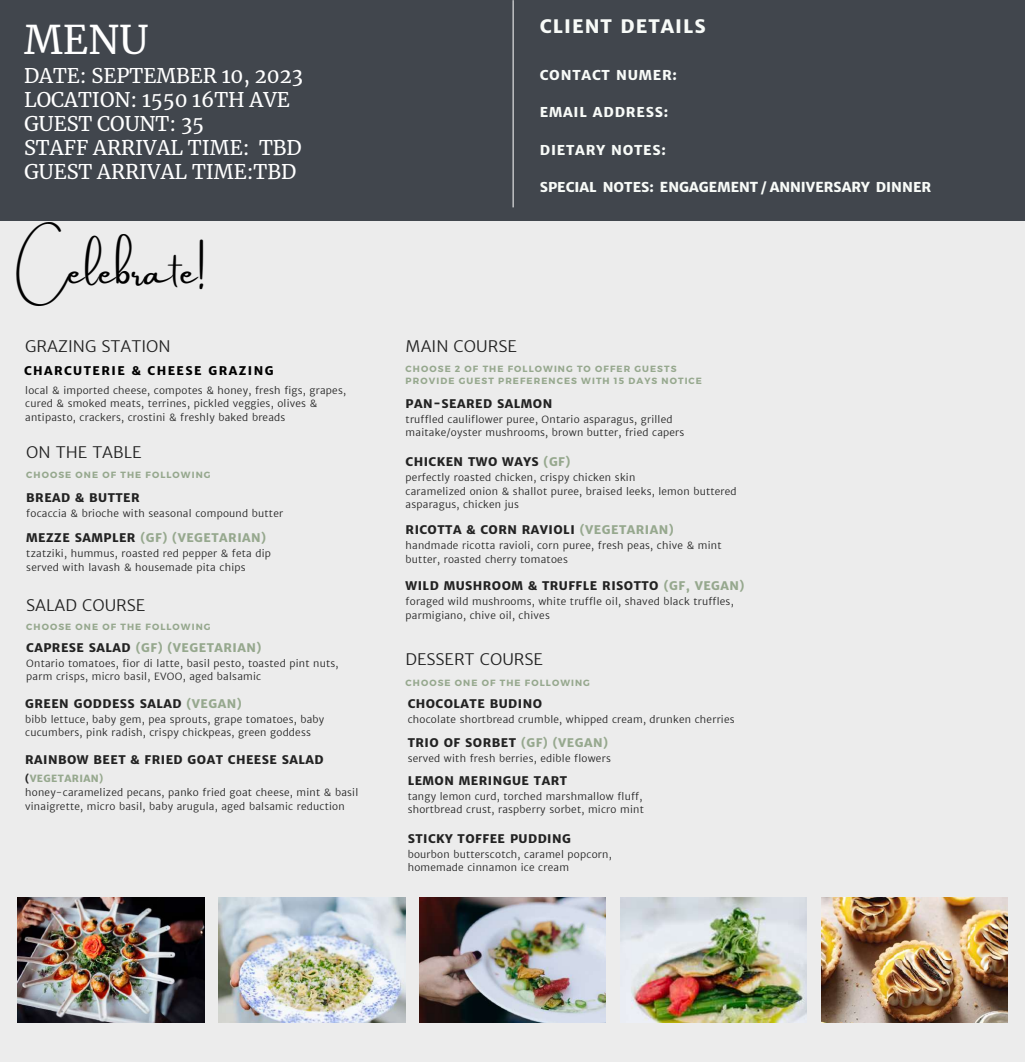
<style>
.page{position:relative;width:1025px;height:1062px;background:#fff}
.page>*{position:absolute;margin:0;border:0;box-sizing:border-box;transform-origin:0 0}
.t1{font:39px "Merriweather";color:#fff}
.t2{font:38px "Amsterdam Two";letter-spacing:.03em;color:#000}
.t3{font:20px/24px "Merriweather";color:#fff}
.t4{font:800 18.7px "Merriweather Sans";letter-spacing:.06em;color:#f8fbf8}
.t5{font:300 16px "Merriweather Sans";color:#222}
.t6{font:800 13.6px "Merriweather Sans";color:#f8fbf8}
.t7{font:800 13.6px "Merriweather Sans";letter-spacing:.06em;color:#f8fbf8}
.t8{font:800 12px "Merriweather Sans";letter-spacing:.04em;color:#222}
.t9{font:800 12px "Merriweather Sans";letter-spacing:.04em;color:#96a88e}
.t10{font:800 12px "Merriweather Sans";letter-spacing:.12em;color:#000}
.t11{font:300 10px/13.5px "Merriweather Sans";letter-spacing:.025em;color:#222}
.t12{font:800 10px "Merriweather Sans";letter-spacing:.04em;color:#96a88e}
.t13{font:700 9px/12px "Montserrat";letter-spacing:.12em;color:#96a88e}
.s1{color:#222}
.s2{color:#96a88e}
</style>
<div class="page">
<div style="left:0;top:0;width:1024px;height:1061px;background:#ececec"></div>
<div style="left:0;top:0;width:1024px;height:220px;background:#41464d"></div>
<hr style="left:513px;top:0;width:1px;height:207px;background:#fff">
<img style="left:419px;top:897px;width:186px;height:125px">
<img style="left:219px;top:897px;width:186px;height:125px">
<img style="left:18px;top:897px;width:186px;height:125px">
<img style="left:620px;top:897px;width:186px;height:125px">
<img style="left:821px;top:897px;width:186px;height:125px">
<h1 class="t1" style="left:24px;top:16px;width:126px">MENU</h1>
<h3 class="t3" style="left:24px;top:63px;width:280px">DATE: SEPTEMBER 10, 2023<br>LOCATION: 1550 16TH AVE<br>GUEST COUNT: 35<br>STAFF ARRIVAL TIME: TBD<br>GUEST ARRIVAL TIME:TBD</h3>
<h2 class="t2" style="left:24px;top:250px;width:183px">Celebrate!</h2>
<h3 class="t5" style="left:25px;top:336px;width:147px">GRAZING STATION</h3>
<p class="t10" style="left:24px;top:363px;width:251px">CHARCUTERIE &amp; CHEESE GRAZING</p>
<p class="t11" style="left:25px;top:383px;width:322px">local &amp; imported cheese, compotes &amp; honey, fresh figs, grapes, cured &amp; smoked meats, terrines, pickled veggies, olives &amp; antipasto, crackers, crostini &amp; freshly baked breads</p>
<h3 class="t5" style="left:26px;top:442px;width:117px">ON THE TABLE</h3>
<p class="t13" style="left:26px;top:468px;width:186px">CHOOSE ONE OF THE FOLLOWING</p>
<p class="t8" style="left:26px;top:490px;width:115px">BREAD &amp; BUTTER</p>
<p class="t11" style="left:26px;top:507px;width:258px">focaccia &amp; brioche with seasonal compound butter</p>
<p class="t9" style="left:26px;top:530px;width:241px"><span class="s1">MEZZE SAMPLER</span> (GF) (VEGETARIAN)</p>
<p class="t11" style="left:26px;top:546px;width:246px">tzatziki, hummus, roasted red pepper &amp; feta dip served with lavash &amp; housemade pita chips</p>
<h3 class="t5" style="left:26px;top:595px;width:120px">SALAD COURSE</h3>
<p class="t13" style="left:26px;top:620px;width:186px">CHOOSE ONE OF THE FOLLOWING</p>
<p class="t11" style="left:26px;top:656px;width:314px">Ontario tomatoes, fior di latte, basil pesto, toasted pint nuts, parm crisps, micro basil, EVOO, aged balsamic</p>
<p class="t9" style="left:26px;top:640px;width:237px"><span class="s1">CAPRESE SALAD</span> (GF) (VEGETARIAN)</p>
<p class="t8" style="left:25px;top:696px;width:218px">GREEN GODDESS SALAD <span class="s2">(VEGAN)</span></p>
<p class="t11" style="left:25px;top:712px;width:300px">bibb lettuce, baby gem, pea sprouts, grape tomatoes, baby cucumbers, pink radish, crispy chickpeas, green goddess</p>
<p class="t8" style="left:25px;top:752px;width:300px">RAINBOW BEET &amp; FRIED GOAT CHEESE SALAD</p>
<p class="t12" style="left:25px;top:772px;width:80px"><span class="s1">(</span>VEGETARIAN)</p>
<p class="t11" style="left:25px;top:785px;width:335px">honey-caramelized pecans, panko fried goat cheese, mint &amp; basil vinaigrette, micro basil, baby arugula, aged balsamic reduction</p>
<h3 class="t4" style="left:540px;top:15px;width:167px">CLIENT DETAILS</h3>
<h3 class="t7" style="left:540px;top:66px;width:139px">CONTACT NUMER:</h3>
<h3 class="t7" style="left:540px;top:104px;width:130px">EMAIL ADDRESS:</h3>
<h3 class="t7" style="left:540px;top:141px;width:128px">DIETARY NOTES:</h3>
<h3 class="t6" style="left:540px;top:179px;width:393px">SPECIAL NOTES: ENGAGEMENT / ANNIVERSARY DINNER</h3>
<h3 class="t5" style="left:405px;top:336px;width:113px">MAIN COURSE</h3>
<p class="t13" style="left:405px;top:363px;width:298px">CHOOSE 2 OF THE FOLLOWING TO OFFER GUESTS<br>PROVIDE GUEST PREFERENCES WITH 15 DAYS NOTICE</p>
<p class="t11" style="left:405px;top:412px;width:280px">truffled cauliflower puree, Ontario asparagus, grilled maitake/oyster mushrooms, brown butter, fried capers</p>
<p class="t8" style="left:405px;top:396px;width:148px">PAN-SEARED SALMON</p>
<p class="t8" style="left:405px;top:454px;width:166px">CHICKEN TWO WAYS <span class="s2">(GF)</span></p>
<p class="t11" style="left:405px;top:470px;width:332px">perfectly roasted chicken, crispy chicken skin<br>caramelized onion &amp; shallot puree, braised leeks, lemon buttered asparagus, chicken jus</p>
<p class="t8" style="left:405px;top:522px;width:269px">RICOTTA &amp; CORN RAVIOLI <span class="s2">(VEGETARIAN)</span></p>
<p class="t11" style="left:405px;top:538px;width:317px">handmade ricotta ravioli, corn puree, fresh peas, chive &amp; mint butter, roasted cherry tomatoes</p>
<p class="t8" style="left:405px;top:578px;width:340px">WILD MUSHROOM &amp; TRUFFLE RISOTTO <span class="s2">(GF, VEGAN)</span></p>
<p class="t11" style="left:405px;top:595px;width:329px">foraged wild mushrooms, white truffle oil, shaved black truffles, parmigiano, chive oil, chives</p>
<h3 class="t5" style="left:405px;top:649px;width:139px">DESSERT COURSE</h3>
<p class="t13" style="left:405px;top:676px;width:186px">CHOOSE ONE OF THE FOLLOWING</p>
<p class="t11" style="left:407px;top:712px;width:328px">chocolate shortbread crumble, whipped cream, drunken cherries</p>
<p class="t8" style="left:407px;top:695px;width:136px">CHOCOLATE BUDINO</p>
<p class="t8" style="left:407px;top:735px;width:202px">TRIO OF SORBET <span class="s2">(GF) (VEGAN)</span></p>
<p class="t11" style="left:407px;top:752px;width:205px">served with fresh berries, edible flowers</p>
<p class="t8" style="left:407px;top:772px;width:161px">LEMON MERINGUE TART</p>
<p class="t11" style="left:407px;top:789px;width:238px">tangy lemon curd, torched marshmallow fluff, shortbread crust, raspberry sorbet, micro mint</p>
<p class="t8" style="left:407px;top:831px;width:165px">STICKY TOFFEE PUDDING</p>
<p class="t11" style="left:407px;top:847px;width:205px">bourbon butterscotch, caramel popcorn, homemade cinnamon ice cream</p>
</div>
